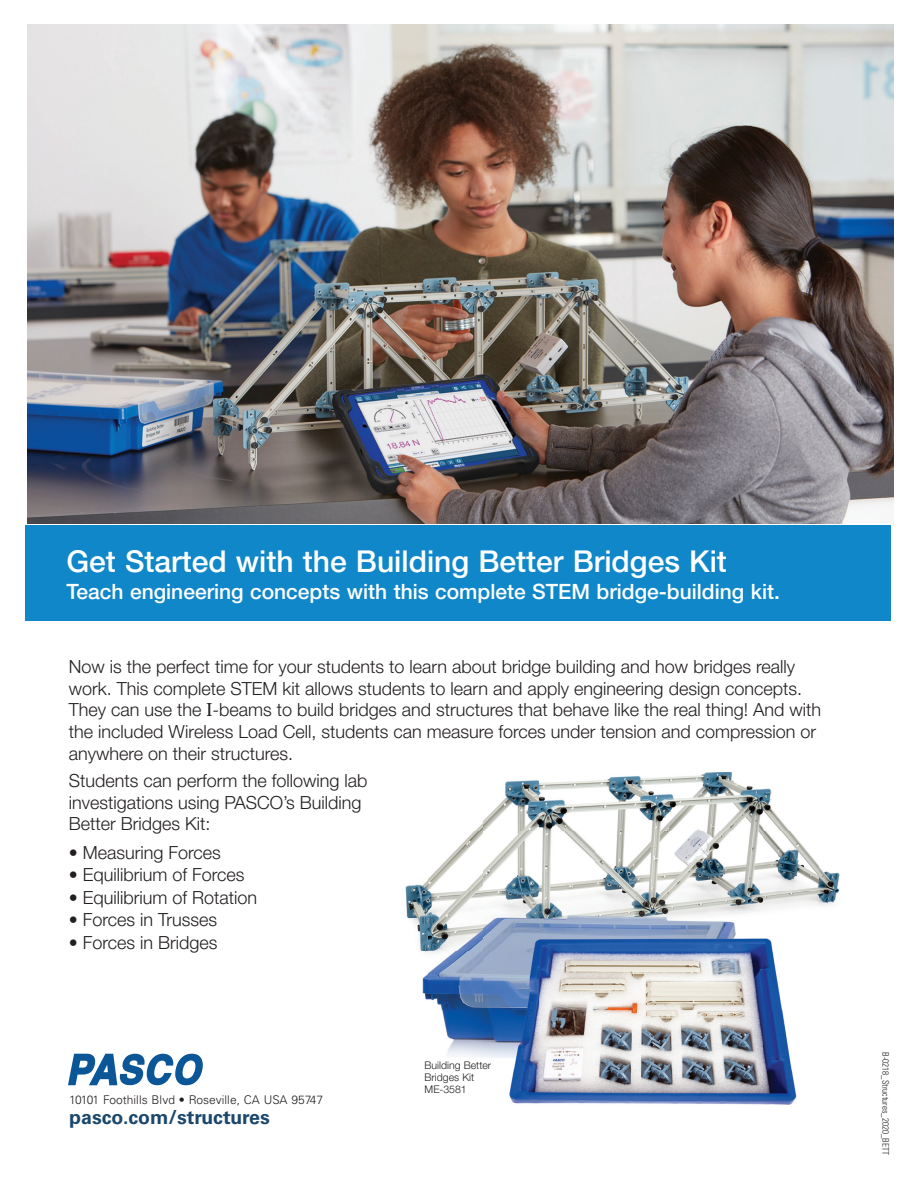
<style>
.page{position:relative;width:918px;height:1188px;background:#fff}
.page>*{position:absolute;margin:0;border:0;box-sizing:border-box;transform-origin:0 0}
._04_Body_Copy{font:500 30px "Helvetica Neue LT Pro";color:#fff}
._04_Body_Copy-2{font:500 21px "Helvetica Neue LT Pro";color:#fff}
._04_Body_Copy-3{font:700 19.5px "Univers";color:#1a476b}
.t1{font:300 18px/21.6px "Helvetica Neue LT Pro";color:#231f20}
.t2{font:300 12px "Univers";letter-spacing:.005em;color:#231f20}
._04_Body_Copy-4{font:300 10.5px/12px "Helvetica Neue LT Pro";color:#231f20}
.t3{font:300 condensed 9px "Univers";color:#231f20}
.s1{font-family:"Lucida Bright";font-weight:400}
</style>
<div class="page">
<img style="left:27px;top:25px;width:866px;height:499px">
<div style="left:26px;top:525px;width:865px;height:96px;background:#1087c9"></div>
<img style="left:405px;top:772px;width:435px;height:333px">
<svg style="left:68px;top:1054px;width:135px;height:31px"></svg>
<p class="_04_Body_Copy" style="left:66px;top:543px;width:662px">Get Started with the Building Better Bridges Kit</p>
<p class="_04_Body_Copy-2" style="left:66px;top:579px;width:715px">Teach engineering concepts with this complete STEM bridge-building kit.</p>
<p class="t1" style="left:69px;top:656px;width:754px">Now is the perfect time for your students to learn about bridge building and how bridges really work. This complete STEM kit allows students to learn and apply engineering design concepts.<br>They can use the <span class="s1">I</span>-beams to build bridges and structures that behave like the real thing! And with the included Wireless Load Cell, students can measure forces under tension and compression or anywhere on their structures.</p>
<p class="t1" style="left:69px;top:770px;width:300px">Students can perform the following lab</p>
<p class="t1" style="left:69px;top:791px;width:294px">investigations using PASCO’s Building<br>Better Bridges Kit:</p>
<p class="t1" style="left:69px;top:841px;width:154px">• Measuring Forces</p>
<p class="t1" style="left:69px;top:864px;width:177px">• Equilibrium of Forces</p>
<p class="t1" style="left:69px;top:886px;width:190px">• Equilibrium of Rotation</p>
<p class="t1" style="left:69px;top:909px;width:150px">• Forces in Trusses</p>
<p class="t1" style="left:69px;top:931px;width:150px">• Forces in Bridges</p>
<p class="t2" style="left:69px;top:1093px;width:256px">10101 Foothills Blvd • Roseville, CA USA 95747</p>
<p class="_04_Body_Copy-3" style="left:69px;top:1106px;width:202px">pasco.com/structures</p>
<p class="_04_Body_Copy-4" style="left:425px;top:1059px;width:68px">Building Better<br>Bridges Kit</p>
<p class="_04_Body_Copy-4" style="left:425px;top:1083px;width:44px">ME-3581</p>
<p class="t3" style="left:891px;top:1052px;width:104px;rotate:90deg">B-0218_Structures_2020_BETT</p>
</div>
